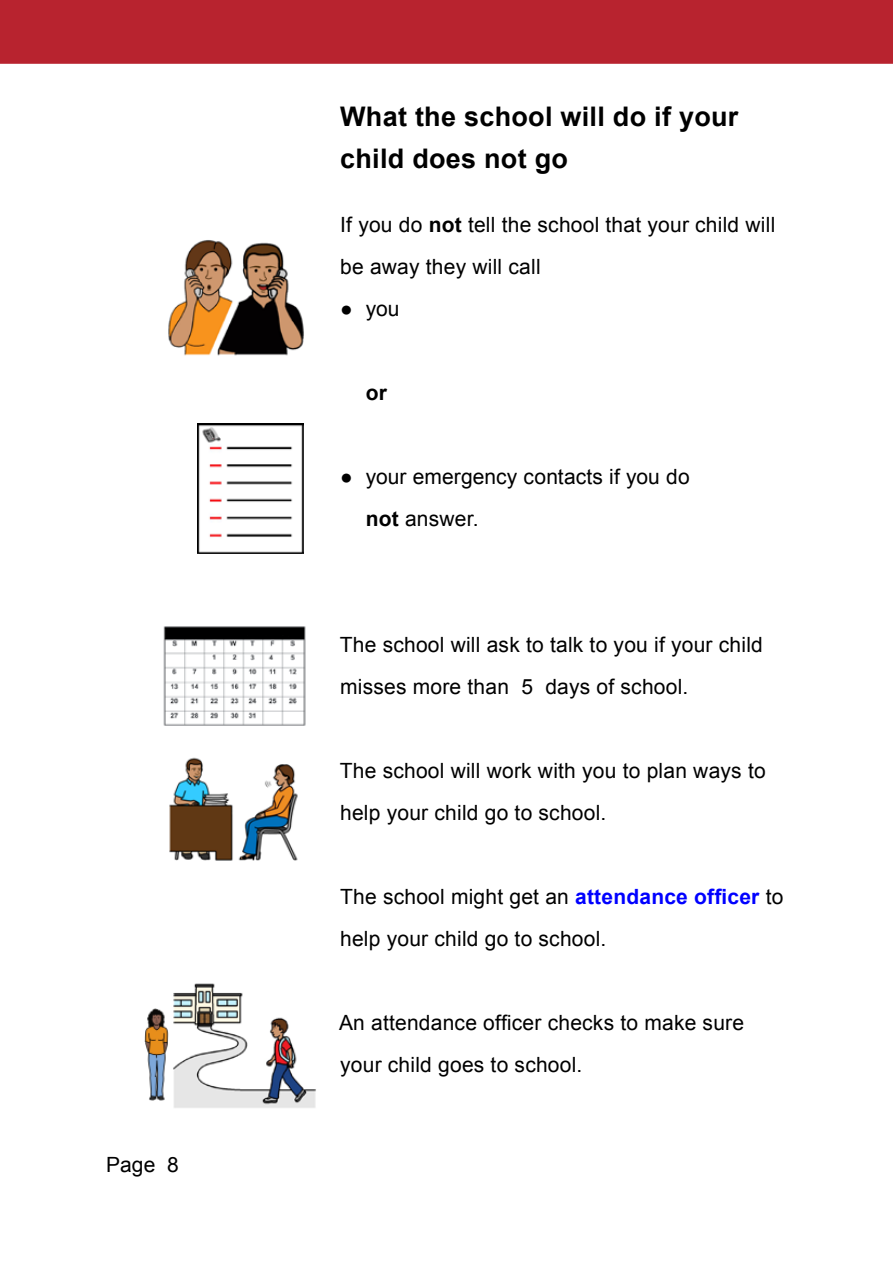
<style>
.page{position:relative;width:893px;height:1263px;background:#fff}
.page>*{position:absolute;margin:0;border:0;box-sizing:border-box;transform-origin:0 0}
.t1{font:700 27px/42px "Arial";letter-spacing:.01em;color:#000}
.t2{font:21px/42px "Arial";letter-spacing:.01em;color:#000}
.t3{font:700 21px "Arial";color:#000}
.s1{font-weight:700}
.s2{font-weight:700;color:#00f}
</style>
<div class="page">
<div style="left:0;top:0;width:893px;height:64px;background:#b8232f"></div>
<img style="left:168px;top:240px;width:136px;height:116px">
<img style="left:197px;top:424px;width:107px;height:129px">
<img style="left:163px;top:626px;width:143px;height:100px">
<img style="left:169px;top:757px;width:129px;height:104px">
<img style="left:173px;top:983px;width:143px;height:125px">
<img style="left:144px;top:1008px;width:25px;height:93px">
<p class="t2" style="left:106px;top:1144px;width:74px">Page 8</p>
<h2 class="t1" style="left:340px;top:96px;width:400px">What the school will do if your child does not go</h2>
<p class="t2" style="left:340px;top:203px;width:437px">If you do <span class="s1">not</span> tell the school that your child will be away they will call</p>
<p class="t2" style="left:340px;top:287px;width:61px">● you</p>
<p class="t3" style="left:366px;top:378px;width:23px">or</p>
<p class="t2" style="left:366px;top:455px;width:325px;text-indent:-26px">● your emergency contacts if you do <span class="s1">not</span> answer.</p>
<p class="t2" style="left:340px;top:623px;width:425px">The school will ask to talk to you if your child misses more than 5 days of school.</p>
<p class="t2" style="left:340px;top:749px;width:427px">The school will work with you to plan ways to help your child go to school.</p>
<p class="t2" style="left:340px;top:875px;width:445px">The school might get an <span class="s2">attendance officer</span> to help your child go to school.</p>
<p class="t2" style="left:339px;top:1001px;width:407px">An attendance officer checks to make sure your child goes to school.</p>
</div>
